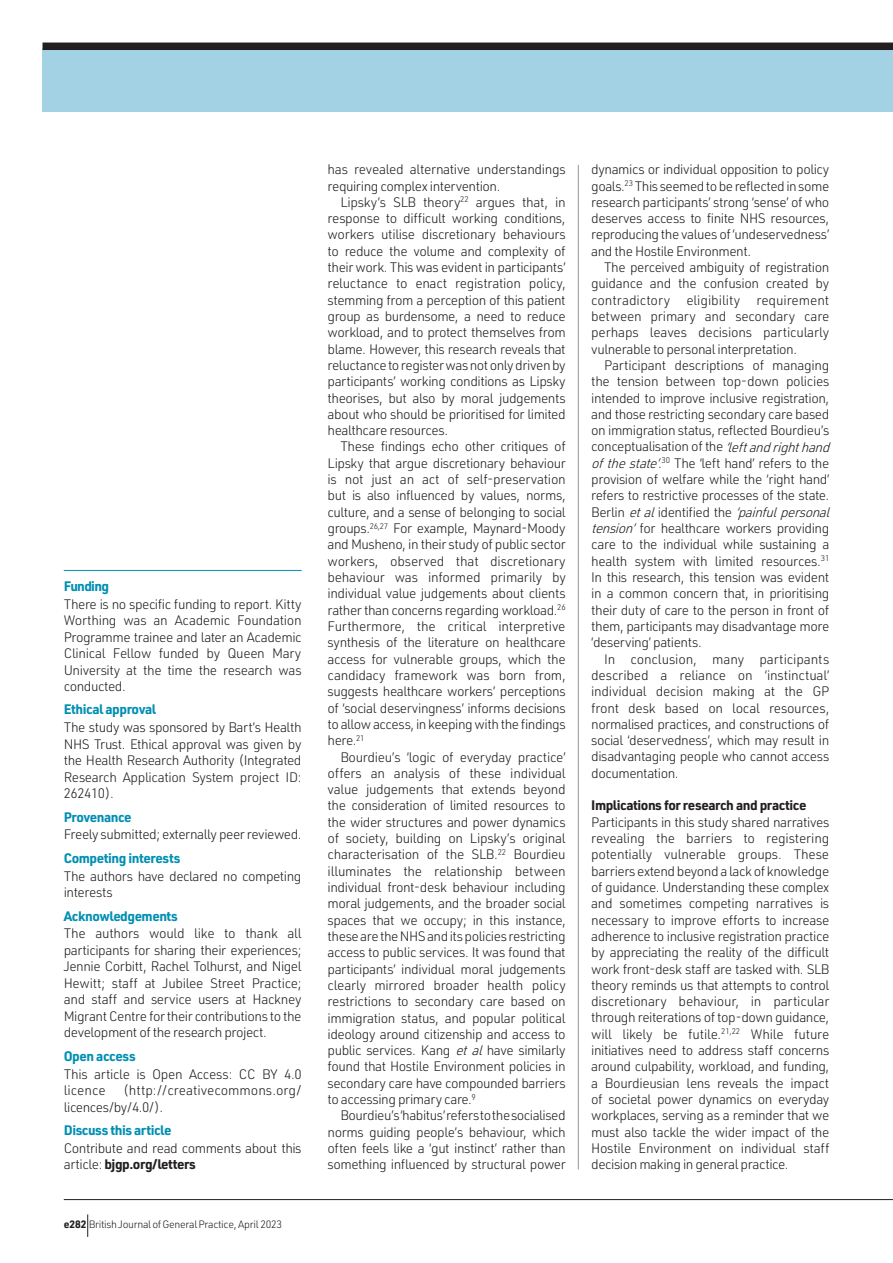
<style>
.page{position:relative;width:893px;height:1263px;background:#fff}
.page>*{position:absolute;margin:0;border:0;box-sizing:border-box;transform-origin:0 0}
.t1{font:300 13.5px/16.4px "URWDIN";letter-spacing:-.035em;color:#231f20;text-align:justify}
.t2{font:700 13.5px "URWDIN";letter-spacing:-.035em;color:#008fb3}
.t3{font:300 13.5px/16.5px "URWDIN";letter-spacing:-.005em;color:#231f20}
.t4{font:700 13.5px "URWDIN";letter-spacing:-.035em;color:#231f20}
.t5{font:300 10.5px "URWDIN";letter-spacing:-.025em;color:#231f20}
.s1{font-weight:700}
.s2{font-style:italic}
</style>
<div class="page">
<div style="left:43px;top:48px;width:850px;height:64px;background:#a2d2e3"></div>
<div style="left:43px;top:43px;width:850px;height:7px;background:#231f20"></div>
<hr style="left:578px;top:165px;width:1px;height:1004px;background:#939598">
<hr style="left:64px;top:570px;width:238px;height:1px;background:#008fb3">
<hr style="left:64px;top:1199px;width:829px;height:1px;background:#231f20">
<svg style="left:87px;top:1214px;width:1px;height:23px"></svg>
<p class="t2" style="left:64px;top:577px;width:47px">Funding</p>
<p class="t1" style="left:64px;top:595px;width:239px">There is no specific funding to report. Kitty Worthing was an Academic Foundation Programme trainee and later an Academic Clinical Fellow funded by Queen Mary University at the time the research was conducted.</p>
<p class="t2" style="left:64px;top:700px;width:94px">Ethical approval</p>
<p class="t1" style="left:64px;top:719px;width:239px">The study was sponsored by Bart’s Health NHS Trust. Ethical approval was given by the Health Research Authority (Integrated Research Application System project ID:<br>262410).</p>
<p class="t2" style="left:64px;top:807px;width:69px">Provenance</p>
<p class="t1" style="left:64px;top:826px;width:239px">Freely submitted; externally peer reviewed.</p>
<p class="t2" style="left:64px;top:849px;width:118px">Competing interests</p>
<p class="t1" style="left:64px;top:867px;width:239px">The authors have declared no competing interests</p>
<p class="t2" style="left:64px;top:906px;width:116px">Acknowledgements</p>
<p class="t1" style="left:64px;top:925px;width:239px">The authors would like to thank all participants for sharing their experiences; Jennie Corbitt, Rachel Tolhurst, and Nigel Hewitt; staff at Jubilee Street Practice; and staff and service users at Hackney Migrant Centre for their contributions to the development of the research project.</p>
<p class="t2" style="left:64px;top:1047px;width:73px">Open access</p>
<p class="t1" style="left:64px;top:1065px;width:239px">This article is Open Access: CC BY 4.0 licence</p>
<p class="t3" style="left:64px;top:1082px;width:239px;text-indent:59px">(http://creativecommons.org/ licences/by/4.0/).</p>
<p class="t2" style="left:64px;top:1121px;width:109px">Discuss this article</p>
<p class="t1" style="left:64px;top:1139px;width:239px">Contribute and read comments about this article: <span class="s1">bjgp.org/letters</span></p>
<p class="t5" style="left:64px;top:1217px;width:220px"><span class="s1">e282</span> BritishJournalofGeneralPractice, April 2023</p>
<p class="t1" style="left:328px;top:161px;width:240px">has revealed alternative understandings requiring complex intervention.</p>
<p class="t1" style="left:328px;top:193px;width:240px;text-indent:13px">Lipsky’s SLB theory<sup>22</sup> argues that, in response to difficult working conditions, workers utilise discretionary behaviours to reduce the volume and complexity of their work. This was evident in participants’ reluctance to enact registration policy, stemming from a perception of this patient group as burdensome, a need to reduce workload, and to protect themselves from blame. However, this research reveals that reluctance to register was not only driven by participants’ working conditions as Lipsky theorises, but also by moral judgements about who should be prioritised for limited healthcare resources.</p>
<p class="t1" style="left:328px;top:438px;width:240px;text-indent:13px">These findings echo other critiques of Lipsky that argue discretionary behaviour is not just an act of self-preservation but is also influenced by values, norms, culture, and a sense of belonging to social groups.<sup>26,27</sup> For example, Maynard-Moody and Musheno, in their study of public sector workers, observed that discretionary behaviour was informed primarily by individual value judgements about clients rather than concerns regarding workload.<sup>26<br></sup>Furthermore, the critical interpretive synthesis of the literature on healthcare access for vulnerable groups, which the candidacy framework was born from, suggests healthcare workers’ perceptions of ‘social deservingness’ informs decisions to allow access, in keeping with the findings here.<sup>21</sup></p>
<p class="t1" style="left:328px;top:748px;width:240px;text-indent:13px">Bourdieu’s ‘logic of everyday practice’ offers an analysis of these individual value judgements that extends beyond the consideration of limited resources to the wider structures and power dynamics of society, building on Lipsky’s original characterisation of the SLB.<sup>22</sup> Bourdieu illuminates the relationship between individual front-desk behaviour including moral judgements, and the broader social spaces that we occupy; in this instance, these are the NHS and its policies restricting access to public services. It was found that participants’ individual moral judgements clearly mirrored broader health policy restrictions to secondary care based on immigration status, and popular political ideology around citizenship and access to public services. Kang <span class="s2">etal</span>have similarly found that Hostile Environment policies in secondary care have compounded barriers to accessing primary care.<sup>9</sup></p>
<p class="t1" style="left:328px;top:1107px;width:240px;text-indent:13px">Bourdieu’s ‘habitus’ refers to the socialised norms guiding people’s behaviour, which often feels like a ‘gut instinct’ rather than something influenced by structural power</p>
<p class="t1" style="left:591px;top:161px;width:240px">dynamics or individual opposition to policy goals.<sup>23</sup> This seemed to be reflected in some research participants’ strong ‘sense’ of who deserves access to finite NHS resources, reproducing the values of ‘undeservedness’ and the Hostile Environment.</p>
<p class="t1" style="left:591px;top:259px;width:240px;text-indent:13px">The perceived ambiguity of registration guidance and the confusion created by contradictory eligibility requirement between primary and secondary care perhaps leaves decisions particularly vulnerable to personal interpretation.</p>
<p class="t1" style="left:591px;top:357px;width:244px;text-align:left;text-indent:13px">Participant descriptions of managing the tension between top-down policies intended to improve inclusive registration, and those restricting secondary care based on immigration status, reflected Bourdieu’s conceptualisation of the <span class="s2">‘leftandrighthand ofthestate’</span>.<sup>30</sup> The ‘left hand’ refers to the provision of welfare while the ‘right hand’ refers to restrictive processes of the state.<br>Ber lin <span class="s2">etal</span>ident if ied the <span class="s2">‘painfulpersonal tension’</span>for healthcare workers providing care to the individual while sustaining a health system with limited resources.<sup>31<br></sup>In this research, this tension was evident in a common concern that, in prioritising their duty of care to the person in front of them, participants may disadvantage more ‘deserving’ patients.</p>
<p class="t1" style="left:591px;top:650px;width:240px;text-indent:13px">In conclusion, many participants described a reliance on ‘instinctual’ individual decision making at the GP front desk based on local resources, normalised practices, and constructions of social ‘deservedness’, which may result in disadvantaging people who cannot access documentation.</p>
<p class="t4" style="left:591px;top:796px;width:217px">Implications for research and practice</p>
<p class="t1" style="left:591px;top:813px;width:240px">Participants in this study shared narratives revealing the barriers to registering potentially vulnerable groups. These barriers extend beyond a lack of knowledge of guidance. Understanding these complex and sometimes competing narratives is necessary to improve efforts to increase adherence to inclusive registration practice by appreciating the reality of the difficult work front-desk staff are tasked with. SLB theory reminds us that attempts to control discretionary behaviour, in particular through reiterations of top-down guidance, will likely be futile.<sup>21,22</sup> While future initiatives need to address staff concerns around culpability, workload, and funding, a Bourdieusian lens reveals the impact of societal power dynamics on everyday workplaces, serving as a reminder that we must also tackle the wider impact of the Hostile Environment on individual staff decision making in general practice.</p>
</div>
